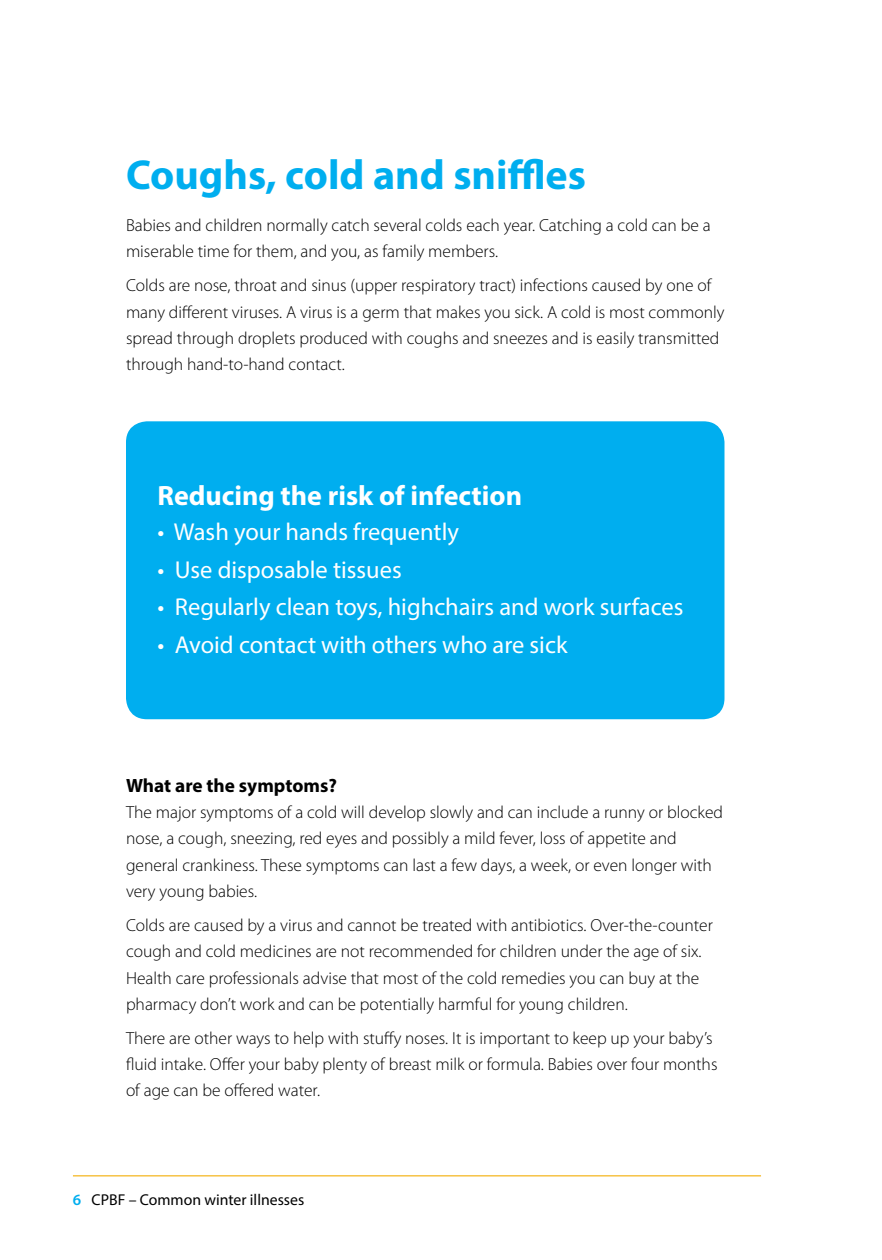
<style>
.page{position:relative;width:882px;height:1260px;background:#fff}
.page>*{position:absolute;margin:0;border:0;box-sizing:border-box;transform-origin:0 0}
.t1{font:700 42px "Myriad Pro";color:#00aeef}
.t2{font:700 28px "Myriad Pro";color:#fff}
.t3{font:24.5px "Myriad Pro";color:#fff}
.t4{font:700 19.25px "Myriad Pro";color:#000}
.t5{font:300 17.5px/26.2px "Myriad Pro";color:#000}
.t6{font:15.75px "Myriad Pro";color:#000}
.s1{font-weight:600;color:#00aeef}
</style>
<div class="page">
<hr style="left:73px;top:1175px;width:688px;height:1px;background:#f5ba2a">
<div style="left:126px;top:421px;width:598px;height:298px;background:#00aeef;border-radius:21px"></div>
<h1 class="t1" style="left:126px;top:147px;width:461px">Coughs, cold and sniffles</h1>
<p class="t5" style="left:126px;top:212px;width:586px">Babies and children normally catch several colds each year. Catching a cold can be a miserable time for them, and you, as family members.</p>
<p class="t5" style="left:126px;top:273px;width:600px">Colds are nose, throat and sinus (upper respiratory tract) infections caused by one of many different viruses. A virus is a germ that makes you sick. A cold is most commonly spread through droplets produced with coughs and sneezes and is easily transmitted through hand-to-hand contact.</p>
<h2 class="t2" style="left:158px;top:478px;width:366px">Reducing the risk of infection</h2>
<h3 class="t3" style="left:158px;top:517px;width:303px">• Wash your hands frequently</h3>
<h3 class="t3" style="left:158px;top:555px;width:246px">• Use disposable tissues</h3>
<h3 class="t3" style="left:158px;top:592px;width:528px">• Regularly clean toys, highchairs and work surfaces</h3>
<h3 class="t3" style="left:158px;top:630px;width:412px">• Avoid contact with others who are sick</h3>
<p class="t4" style="left:126px;top:773px;width:212px">What are the symptoms?</p>
<p class="t5" style="left:126px;top:800px;width:599px">The major symptoms of a cold will develop slowly and can include a runny or blocked nose, a cough, sneezing, red eyes and possibly a mild fever, loss of appetite and general crankiness. These symptoms can last a few days, a week, or even longer with very young babies.</p>
<p class="t5" style="left:126px;top:912px;width:588px">Colds are caused by a virus and cannot be treated with antibiotics. Over-the-counter cough and cold medicines are not recommended for children under the age of six.<br>Health care professionals advise that most of the cold remedies you can buy at the pharmacy don’t work and can be potentially harmful for young children.</p>
<p class="t5" style="left:126px;top:1025px;width:593px">There are other ways to help with stuffy noses. It is important to keep up your baby’s fluid intake. Offer your baby plenty of breast milk or formula. Babies over four months of age can be offered water.</p>
<p class="t6" style="left:73px;top:1190px;width:233px"><span class="s1">6</span> CPBF – Common winter illnesses</p>
</div>
